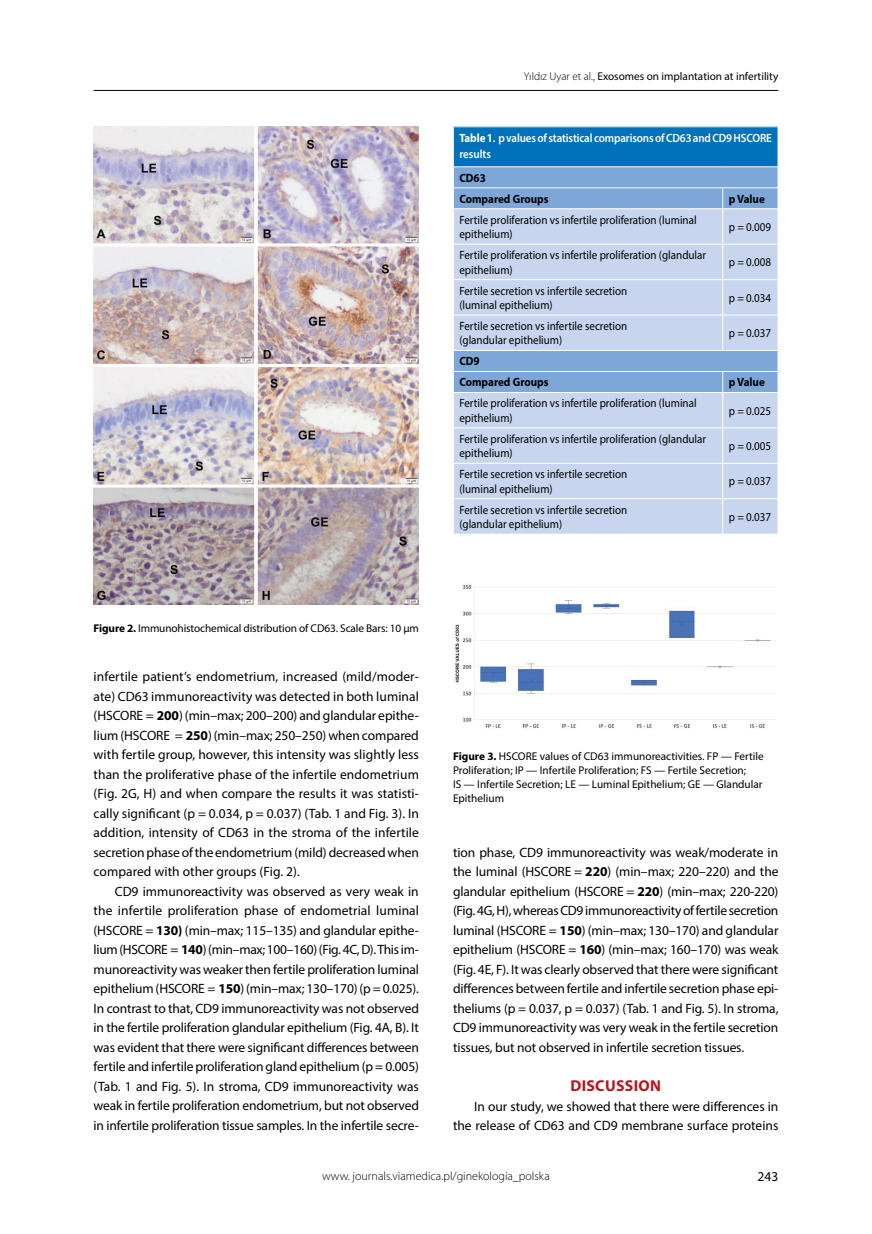
<style>
.page{position:relative;width:872px;height:1234px;background:#fff}
.page>*{position:absolute;margin:0;border:0;box-sizing:border-box;transform-origin:0 0}
.t1{font:700 15.75px "Myriad Pro";letter-spacing:.02em;color:#ba141a}
.t2{font:13.5px/19.5px "Myriad Pro";letter-spacing:-.005em;color:#000;text-align:justify}
.t3{font:12px/14.4px "Myriad Pro";color:#000;scale:.92 1}
.t4{font:600 12px/16.5px "Myriad Pro";letter-spacing:-.01em;color:#fff;scale:.92 1}
.t5{font:700 12px/21px "Myriad Pro";color:#000;scale:.92 1}
.t6{font:300 12px "Myriad Pro";color:#000}
.t7{font:11.25px/14.2px "Myriad Pro";color:#000}
.s1{font-weight:300}
.s2{font-weight:700}
</style>
<div class="page">
<hr style="left:94px;top:90px;width:684px;height:1px;background:#000">
<img style="left:94px;top:126px;width:325px;height:478px">
<div style="left:453px;top:127px;width:325px;height:40px;background:#0072bc"></div>
<div style="left:454px;top:167px;width:323px;height:41px;background:#7da7d8"></div>
<svg style="left:454px;top:209px;width:323px;height:324px;fill:#c7d6ee"></svg>
<hr style="left:453px;top:187px;width:269px;height:1px;background:#fff">
<hr style="left:722px;top:187px;width:56px;height:1px;background:#fff">
<svg style="left:722px;top:188px;width:1px;height:20px"></svg>
<hr style="left:722px;top:209px;width:1px;height:35px;background:#fff">
<hr style="left:453px;top:244px;width:269px;height:1px;background:#fff">
<hr style="left:722px;top:244px;width:56px;height:1px;background:#fff">
<hr style="left:722px;top:244px;width:1px;height:35px;background:#fff">
<hr style="left:453px;top:279px;width:269px;height:1px;background:#fff">
<hr style="left:722px;top:279px;width:56px;height:1px;background:#fff">
<hr style="left:722px;top:280px;width:1px;height:34px;background:#fff">
<hr style="left:453px;top:314px;width:269px;height:1px;background:#fff">
<hr style="left:722px;top:314px;width:56px;height:1px;background:#fff">
<hr style="left:722px;top:315px;width:1px;height:35px;background:#fff">
<hr style="left:453px;top:371px;width:269px;height:1px;background:#fff">
<hr style="left:722px;top:371px;width:56px;height:1px;background:#fff">
<svg style="left:722px;top:372px;width:1px;height:20px"></svg>
<hr style="left:722px;top:393px;width:1px;height:34px;background:#fff">
<hr style="left:453px;top:427px;width:269px;height:1px;background:#fff">
<hr style="left:722px;top:427px;width:56px;height:1px;background:#fff">
<hr style="left:722px;top:428px;width:1px;height:35px;background:#fff">
<hr style="left:453px;top:463px;width:269px;height:1px;background:#fff">
<hr style="left:722px;top:463px;width:56px;height:1px;background:#fff">
<hr style="left:722px;top:463px;width:1px;height:35px;background:#fff">
<hr style="left:453px;top:498px;width:269px;height:1px;background:#fff">
<hr style="left:722px;top:498px;width:56px;height:1px;background:#fff">
<hr style="left:722px;top:499px;width:1px;height:34px;background:#fff">
<hr style="left:453px;top:127px;width:1px;height:39px;background:#fff">
<hr style="left:777px;top:127px;width:1px;height:39px;background:#fff">
<hr style="left:453px;top:166px;width:269px;height:1px;background:#fff">
<hr style="left:722px;top:166px;width:56px;height:1px;background:#fff">
<svg style="left:777px;top:167px;width:1px;height:41px"></svg>
<hr style="left:453px;top:350px;width:269px;height:1px;background:#fff">
<hr style="left:722px;top:350px;width:56px;height:1px;background:#fff">
<svg style="left:777px;top:351px;width:1px;height:41px"></svg>
<hr style="left:453px;top:392px;width:269px;height:1px;background:#fff">
<hr style="left:722px;top:392px;width:56px;height:1px;background:#fff">
<img style="left:455px;top:585px;width:321px;height:143px">
<p class="t7" style="left:524px;top:69px;width:256px"><span class="s1">Yıldız Uyar et al.,</span> Exosomes on implantation at infertility</p>
<p class="t4" style="left:459px;top:129px;width:341px"><span class="s2">Table 1</span>. p values of statistical comparisons of CD63 and CD9 HSCORE results</p>
<p class="t5" style="left:459px;top:167px;width:99px">CD63<br>Compared Groups</p>
<p class="t5" style="left:728px;top:188px;width:41px">p Value</p>
<p class="t3" style="left:459px;top:212px;width:259px">Fertile proliferation vs infertile proliferation (luminal epithelium)</p>
<p class="t3" style="left:728px;top:219px;width:48px">p = 0.009</p>
<p class="t3" style="left:459px;top:248px;width:270px">Fertile proliferation vs infertile proliferation (glandular epithelium)</p>
<p class="t3" style="left:728px;top:255px;width:48px">p = 0.008</p>
<p class="t3" style="left:459px;top:283px;width:184px">Fertile secretion vs infertile secretion (luminal epithelium)</p>
<p class="t3" style="left:728px;top:290px;width:48px">p = 0.034</p>
<p class="t3" style="left:459px;top:318px;width:184px">Fertile secretion vs infertile secretion (glandular epithelium)</p>
<p class="t3" style="left:728px;top:326px;width:48px">p = 0.037</p>
<p class="t5" style="left:459px;top:350px;width:99px">CD9<br>Compared Groups</p>
<p class="t5" style="left:728px;top:371px;width:41px">p Value</p>
<p class="t3" style="left:459px;top:396px;width:259px">Fertile proliferation vs infertile proliferation (luminal epithelium)</p>
<p class="t3" style="left:728px;top:403px;width:48px">p = 0.025</p>
<p class="t3" style="left:459px;top:431px;width:270px">Fertile proliferation vs infertile proliferation (glandular epithelium)</p>
<p class="t3" style="left:728px;top:438px;width:48px">p = 0.005</p>
<p class="t3" style="left:459px;top:467px;width:184px">Fertile secretion vs infertile secretion (luminal epithelium)</p>
<p class="t3" style="left:728px;top:474px;width:48px">p = 0.037</p>
<p class="t3" style="left:459px;top:502px;width:184px">Fertile secretion vs infertile secretion (glandular epithelium)</p>
<p class="t3" style="left:728px;top:509px;width:48px">p = 0.037</p>
<p class="t7" style="left:94px;top:620px;width:327px"><span class="s2">Figure 2.</span> Immunohistochemical distribution of CD63. Scale Bars: 10 µm</p>
<p class="t2" style="left:94px;top:666px;width:327px">infertile patient’s endometrium, increased (mild/moder&shy;ate) CD63 immunoreactivity was detected in both luminal (HSCORE = <span class="s2">200</span>) (min–max; 200–200) and glandular epithe&shy;lium (HSCORE = <span class="s2">250</span>) (min–max; 250–250) when compared with fertile group, however, this intensity was slightly less than the proliferative phase of the infertile endometrium (Fig. 2G, H) and when compare the results it was statisti&shy;cally significant (p = 0.034, p = 0.037) (Tab. 1 and Fig. 3). In addition, intensity of CD63 in the stroma of the infertile secretion phase of the endometrium (mild) decreased when compared with other groups (Fig. 2).</p>
<p class="t2" style="left:94px;top:881px;width:327px;text-indent:21px">CD9 immunoreactivity was observed as very weak in the infertile proliferation phase of endometrial luminal (HSCORE = <span class="s2">130)</span> (min–max; 115–135) and glandular epithe&shy;lium (HSCORE = <span class="s2">140</span>) (min–max; 100–160) (Fig. 4C, D). This im&shy;munoreactivity was weaker then fertile proliferation luminal epithelium (HSCORE = <span class="s2">150</span>) (min–max; 130–170) (p = 0.025).<br>In contrast to that, CD9 immunoreactivity was not observed in the fertile proliferation glandular epithelium (Fig. 4A, B). It was evident that there were significant differences between fertile and infertile proliferation gland epithelium (p = 0.005) (Tab. 1 and Fig. 5). In stroma, CD9 immunoreactivity was weak in fertile proliferation endometrium, but not observed in infertile proliferation tissue samples. In the infertile secre-</p>
<p class="t7" style="left:453px;top:748px;width:312px"><span class="s2">Figure 3.</span> HSCORE values of CD63 immunoreactivities. FP — Fertile Proliferation; IP — Infertile Proliferation; FS — Fertile Secretion;<br>IS — Infertile Secretion; LE — Luminal Epithelium; GE — Glandular Epithelium</p>
<p class="t2" style="left:453px;top:842px;width:327px">tion phase, CD9 immunoreactivity was weak/moderate in the luminal (HSCORE = <span class="s2">220</span>) (min–max; 220–220) and the glandular epithelium (HSCORE = <span class="s2">220</span>) (min–max; 220-220) (Fig. 4G, H), whereas CD9 immunoreactivity of fertile secretion luminal (HSCORE = <span class="s2">150</span>) (min–max; 130–170) and glandular epithelium (HSCORE = <span class="s2">160</span>) (min–max; 160–170) was weak (Fig. 4E, F). It was clearly observed that there were significant differences between fertile and infertile secretion phase epi&shy;theliums (p = 0.037, p = 0.037) (Tab. 1 and Fig. 5). In stroma, CD9 immunoreactivity was very weak in the fertile secretion tissues, but not observed in infertile secretion tissues.</p>
<p class="t1" style="left:570px;top:1075px;width:92px">DISCUSSION</p>
<p class="t2" style="left:453px;top:1095px;width:327px;text-align:right">In our study, we showed that there were differences in the release of CD63 and CD9 membrane surface proteins</p>
<p class="t6" style="left:322px;top:1169px;width:229px">www. journals.viamedica.pl/ginekologia_polska</p>
<p class="t2" style="left:757px;top:1166px;width:22px">243</p>
</div>
